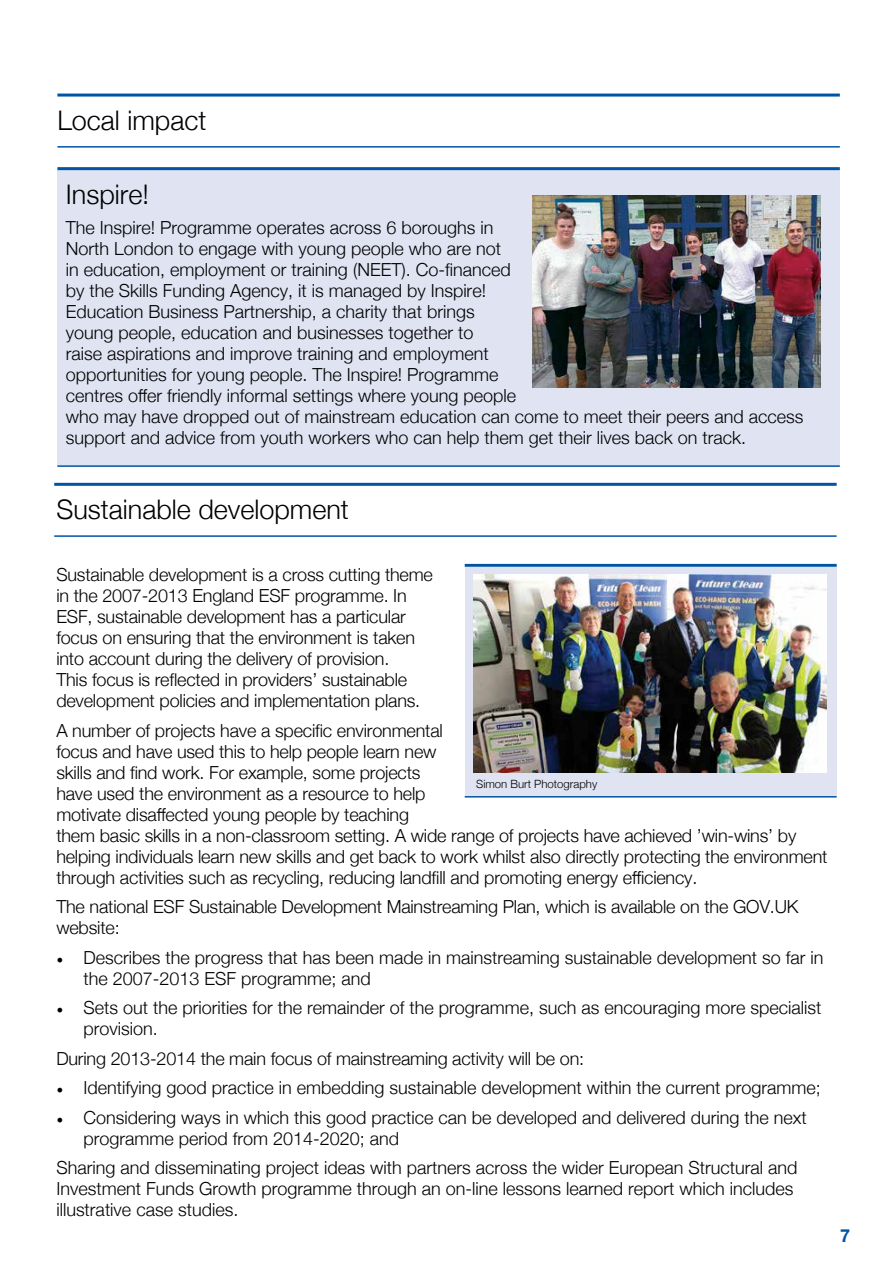
<style>
.page{position:relative;width:893px;height:1263px;background:#fff}
.page>*{position:absolute;margin:0;border:0;box-sizing:border-box;transform-origin:0 0}
.t1{font:300 27px "Helvetica Neue";color:#000}
.t2{font:300 18px/21px "Helvetica Neue";color:#000}
.t3{font:700 18px "Helvetica Neue LT Pro";color:#0054a4}
.t4{font:300 11.4px "Helvetica Neue";color:#000}
.s1{font-family:"Minion Pro";font-weight:400}
</style>
<div class="page">
<img style="left:54px;top:93px;width:786px;height:705px">
<hr style="left:55px;top:94px;width:1px;height:1135px;background:#93f">
<hr style="left:837px;top:94px;width:1px;height:1135px;background:#93f">
<p class="t1" style="left:57px;top:98px;width:151px">Local impact</p>
<p class="t1" style="left:66px;top:173px;width:84px">Inspire!</p>
<p class="t2" style="left:66px;top:216px;width:739px">The Inspire! Programme operates across 6 boroughs in<br>North London to engage with young people who are not<br>in education, employment or training (NEET). Co-financed<br>by the Skills Funding Agency, it is managed by Inspire!<br>Education Business Partnership, a charity that brings<br>young people, education and businesses together to<br>raise aspirations and improve training and employment<br>opportunities for young people. The Inspire! Programme<br>centres offer friendly informal settings where young people<br>who may have dropped out of mainstream education can come to meet their peers and access support and advice from youth workers who can help them get their lives back on track.</p>
<p class="t1" style="left:56px;top:487px;width:294px">Sustainable development</p>
<p class="t2" style="left:56px;top:563px;width:378px">Sustainable development is a cross cutting theme in the 2007-2013 England ESF programme. In ESF, sustainable development has a particular focus on ensuring that the environment is taken into account during the delivery of provision.<br>This focus is reflected in providers’ sustainable development policies and implementation plans.</p>
<p class="t2" style="left:56px;top:718px;width:773px">A number of projects have a specific environmental<br>focus and have used this to help people learn new<br>skills and find work. For example, some projects<br>have used the environment as a resource to help<br>motivate disaffected young people by teaching<br>them basic skills in a non-classroom setting. A wide range of projects have achieved ’win-wins’ by helping individuals learn new skills and get back to work whilst also directly protecting the environment through activities such as recycling, reducing landfill and promoting energy efficiency.</p>
<p class="t2" style="left:56px;top:895px;width:744px">The national ESF Sustainable Development Mainstreaming Plan, which is available on the GOV.UK website:</p>
<p class="t2" style="left:83px;top:945px;width:742px;text-indent:-27px"><span class="s1">•</span> Describes the progress that has been made in mainstreaming sustainable development so far in the 2007-2013 ESF programme; and</p>
<p class="t2" style="left:83px;top:996px;width:740px;text-indent:-27px"><span class="s1">•</span> Sets out the priorities for the remainder of the programme, such as encouraging more specialist provision.</p>
<p class="t2" style="left:56px;top:1046px;width:529px">During 2013-2014 the main focus of mainstreaming activity will be on:</p>
<p class="t2" style="left:56px;top:1076px;width:766px"><span class="s1">•</span> Identifying good practice in embedding sustainable development within the current programme;</p>
<p class="t2" style="left:83px;top:1105px;width:725px;text-indent:-27px"><span class="s1">•</span> Considering ways in which this good practice can be developed and delivered during the next programme period from 2014-2020; and</p>
<p class="t2" style="left:56px;top:1156px;width:743px">Sharing and disseminating project ideas with partners across the wider European Structural and<br>Investment Funds Growth programme through an on-line lessons learned report which includes illustrative case studies.</p>
<p class="t4" style="left:476px;top:774px;width:123px">Simon Burt Photography</p>
<p class="t3" style="left:840px;top:1224px;width:12px">7</p>
</div>
